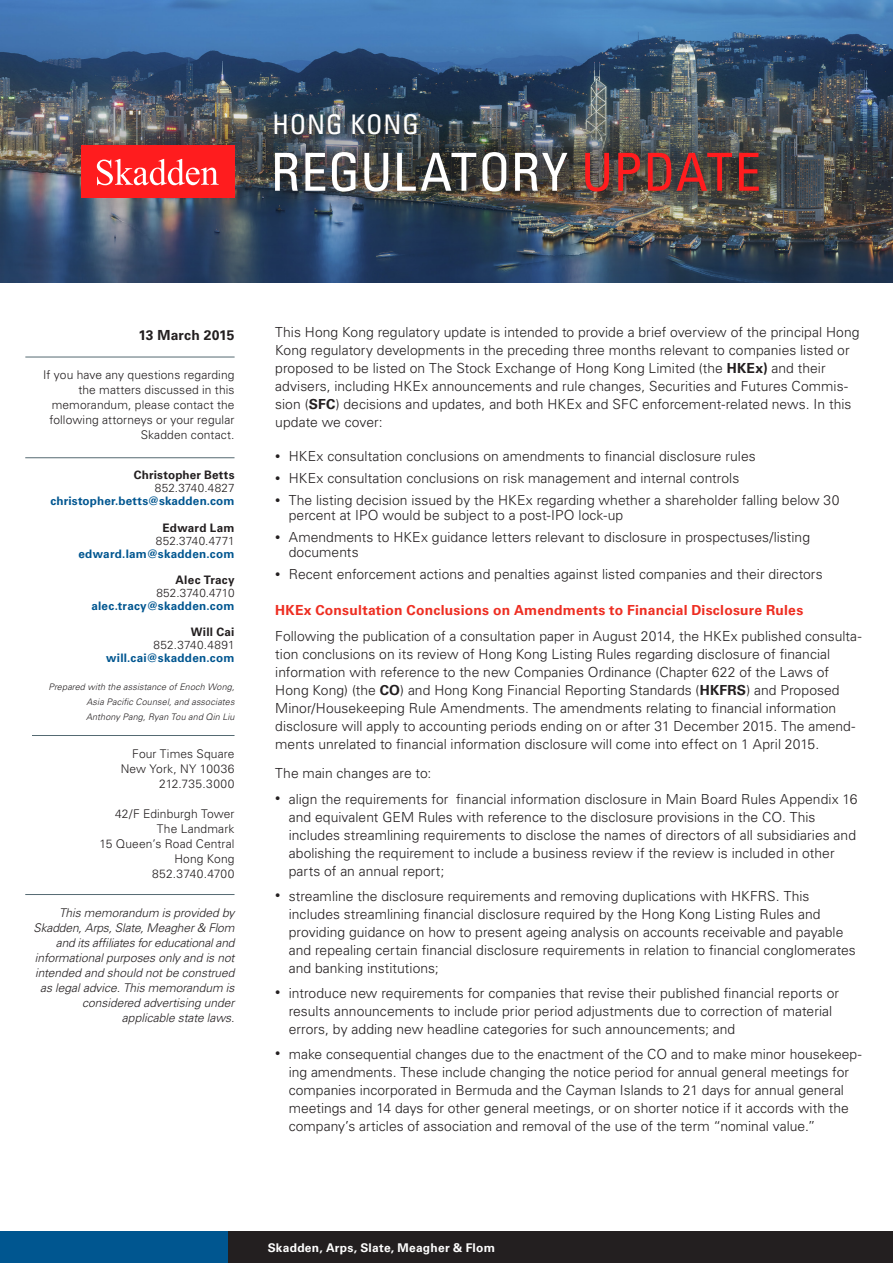
<style>
.page{position:relative;width:893px;height:1263px;background:#fff}
.page>*{position:absolute;margin:0;border:0;box-sizing:border-box;transform-origin:0 0}
.t1{font:condensed 52.5px "Univers LT Std";letter-spacing:.01em;color:#fff}
.t2{font:condensed 27px "Univers LT Std";letter-spacing:.03em;color:#fff}
.t3{font:300 13.8px/18px "Univers LT Std";color:#231f20}
.t4{font:700 13.8px "Univers LT Std";letter-spacing:.015em;color:#ee2e22}
.t5{font:700 13.8px "Univers LT Std";letter-spacing:.01em;color:#231f20}
.t6{font:300 12px/15px "Univers LT Std";letter-spacing:.01em;color:#231f20;text-align:right}
.t7{font:italic 300 12px/15px "Univers LT Std";letter-spacing:-.005em;color:#231f20;text-align:right}
.t8{font:700 12px "Univers LT Std";letter-spacing:.02em;color:#fff}
.t9{font:700 11.7px "Univers LT Std";letter-spacing:.02em;color:#005690}
.t10{font:700 11.7px "Univers LT Std";letter-spacing:.02em;color:#231f20}
.t11{font:300 11.7px "Univers LT Std";letter-spacing:.01em;color:#231f20}
.t12{font:300 11.7px "Univers LT Std";letter-spacing:.03em;color:#231f20}
.t13{font:italic 300 9px/15px "Univers LT Std";letter-spacing:.015em;color:#231f20;text-align:justify}
.s1{color:#ff1c1e}
.s2{font-weight:700}
.s3{font-size:10.5px}
</style>
<div class="page">
<img style="left:0;top:0;width:893px;height:282px">
<div style="left:0;top:1231px;width:893px;height:32px;background:#231f20"></div>
<div style="left:0;top:1231px;width:227px;height:32px;background:#005690"></div>
<div style="left:69px;top:123px;width:199px;height:98px;background:#231f20;opacity:.14"></div>
<div style="left:81px;top:146px;width:154px;height:52px;background:#ff1c1e"></div>
<svg style="left:97px;top:159px;width:122px;height:26px"></svg>
<div style="left:266px;top:144px;width:513px;height:68px;background:#231f20;opacity:.9"></div>
<div style="left:266px;top:105px;width:172px;height:50px;background:#231f20;opacity:.75"></div>
<hr style="left:25px;top:457px;width:210px;height:1px;background:#556a72">
<hr style="left:32px;top:735px;width:203px;height:1px;background:#556a72">
<hr style="left:25px;top:894px;width:210px;height:1px;background:#556a72">
<hr style="left:25px;top:357px;width:210px;height:1px;background:#556a72">
<h2 class="t2" style="left:272px;top:107px;width:148px">HONG KONG</h2>
<h1 class="t1" style="left:271px;top:139px;width:492px">REGULATORY <span class="s1">UPDATE</span></h1>
<p class="t5" style="left:138px;top:327px;width:98px">13 March 2015</p>
<p class="t3" style="left:275px;top:323px;width:586px">This Hong Kong regulatory update is intended to provide a brief overview of the principal Hong Kong regulatory developments in the preceding three months relevant to companies listed or proposed to be listed on The Stock Exchange of Hong Kong Limited (the <span class="s2">HKEx)</span> and their advisers, including HKEx announcements and rule changes, Securities and Futures Commis&shy;sion (<span class="s2">SFC</span>) decisions and updates, and both HKEx and SFC enforcement-related news. In this update we cover:</p>
<p class="t3" style="left:275px;top:447px;width:482px"><span class="s3">•</span> HKEx consultation conclusions on amendments to financial disclosure rules</p>
<p class="t3" style="left:275px;top:469px;width:465px"><span class="s3">•</span> HKEx consultation conclusions on risk management and internal controls</p>
<p class="t3" style="left:289px;top:493px;width:552px;line-height:15px;text-indent:-14px"><span class="s3">•</span> The listing decision issued by the HKEx regarding whether a shareholder falling below 30 percent at IPO would be subject to a post-IPO lock-up</p>
<p class="t3" style="left:289px;top:530px;width:523px;line-height:15px;text-indent:-14px"><span class="s3">•</span> Amendments to HKEx guidance letters relevant to disclosure in prospectuses/listing documents</p>
<p class="t3" style="left:275px;top:565px;width:549px"><span class="s3">•</span> Recent enforcement actions and penalties against listed companies and their directors</p>
<p class="t4" style="left:275px;top:602px;width:529px">HKEx Consultation Conclusions on Amendments to Financial Disclosure Rules</p>
<p class="t3" style="left:275px;top:627px;width:588px">Following the publication of a consultation paper in August 2014, the HKEx published consulta&shy;tion conclusions on its review of Hong Kong Listing Rules regarding disclosure of financial information with reference to the new Companies Ordinance (Chapter 622 of the Laws of Hong Kong) (the <span class="s2">CO</span>) and Hong Kong Financial Reporting Standards (<span class="s2">HKFRS</span>) and Proposed Minor/Housekeeping Rule Amendments. The amendments relating to financial information disclosure will apply to accounting periods ending on or after 31 December 2015. The amend&shy;ments unrelated to financial information disclosure will come into effect on 1 April 2015.</p>
<p class="t3" style="left:275px;top:764px;width:158px">The main changes are to:</p>
<p class="t3" style="left:289px;top:790px;width:570px;text-indent:-14px"><span class="s3">•</span> align the requirements for financial information disclosure in Main Board Rules Appendix 16 and equivalent GEM Rules with reference to the disclosure provisions in the CO. This includes streamlining requirements to disclose the names of directors of all subsidiaries and abolishing the requirement to include a business review if the review is included in other parts of an annual report;</p>
<p class="t3" style="left:289px;top:887px;width:569px;text-indent:-14px"><span class="s3">•</span> streamline the disclosure requirements and removing duplications with HKFRS. This includes streamlining financial disclosure required by the Hong Kong Listing Rules and providing guidance on how to present ageing analysis on accounts receivable and payable and repealing certain financial disclosure requirements in relation to financial conglomerates and banking institutions;</p>
<p class="t3" style="left:289px;top:984px;width:552px;text-indent:-14px"><span class="s3">•</span> introduce new requirements for companies that revise their published financial reports or results announcements to include prior period adjustments due to correction of material errors, by adding new headline categories for such announcements; and</p>
<p class="t3" style="left:289px;top:1045px;width:574px;text-indent:-14px"><span class="s3">•</span> make consequential changes due to the enactment of the CO and to make minor housekeep&shy;ing amendments. These include changing the notice period for annual general meetings for companies incorporated in Bermuda and the Cayman Islands to 21 days for annual general meetings and 14 days for other general meetings, or on shorter notice if it accords with the company’s articles of association and removal of the use of the term “nominal value.”</p>
<p class="t6" style="left:43px;top:368px;width:193px">If you have any questions regarding the matters discussed in this memorandum, please contact the following attorneys or your regular<br>Skadden contact.</p>
<p class="t10" style="left:134px;top:468px;width:102px">Christopher Betts</p>
<p class="t11" style="left:155px;top:481px;width:81px">852.3740.4827</p>
<p class="t9" style="left:50px;top:494px;width:186px">christopher.betts@skadden.com</p>
<p class="t10" style="left:162px;top:521px;width:74px">Edward Lam</p>
<p class="t11" style="left:156px;top:533px;width:80px">852.3740.4771</p>
<p class="t9" style="left:78px;top:547px;width:158px">edward.lam@skadden.com</p>
<p class="t10" style="left:176px;top:573px;width:60px">Alec Tracy</p>
<p class="t11" style="left:156px;top:585px;width:80px">852.3740.4710</p>
<p class="t9" style="left:91px;top:599px;width:145px">alec.tracy@skadden.com</p>
<p class="t10" style="left:191px;top:625px;width:45px">Will Cai</p>
<p class="t12" style="left:154px;top:638px;width:83px">852.3740.4891</p>
<p class="t9" style="left:106px;top:651px;width:130px">will.cai@skadden.com</p>
<p class="t13" style="left:86px;top:679px;width:150px;text-indent:-37px">Prepared with the assistance of Enoch Wong, Asia Pacific Counsel, and associates Anthony Pang, Ryan Tou and Qin Liu</p>
<p class="t6" style="left:121px;top:747px;width:115px">Four Times Square<br>New York, NY 10036<br>212.735.3000</p>
<p class="t6" style="left:100px;top:807px;width:136px">42/F Edinburgh Tower<br>The Landmark<br>15 Queen’s Road Central<br>Hong Kong<br>852.3740.4700</p>
<p class="t7" style="left:34px;top:906px;width:202px">This memorandum is provided by Skadden, Arps, Slate, Meagher &amp; Flom and its affiliates for educational and informational purposes only and is not intended and should not be construed as legal advice. This memorandum is considered advertising under applicable state laws.</p>
<p class="t8" style="left:268px;top:1240px;width:229px">Skadden, Arps, Slate, Meagher &amp; Flom</p>
</div>
